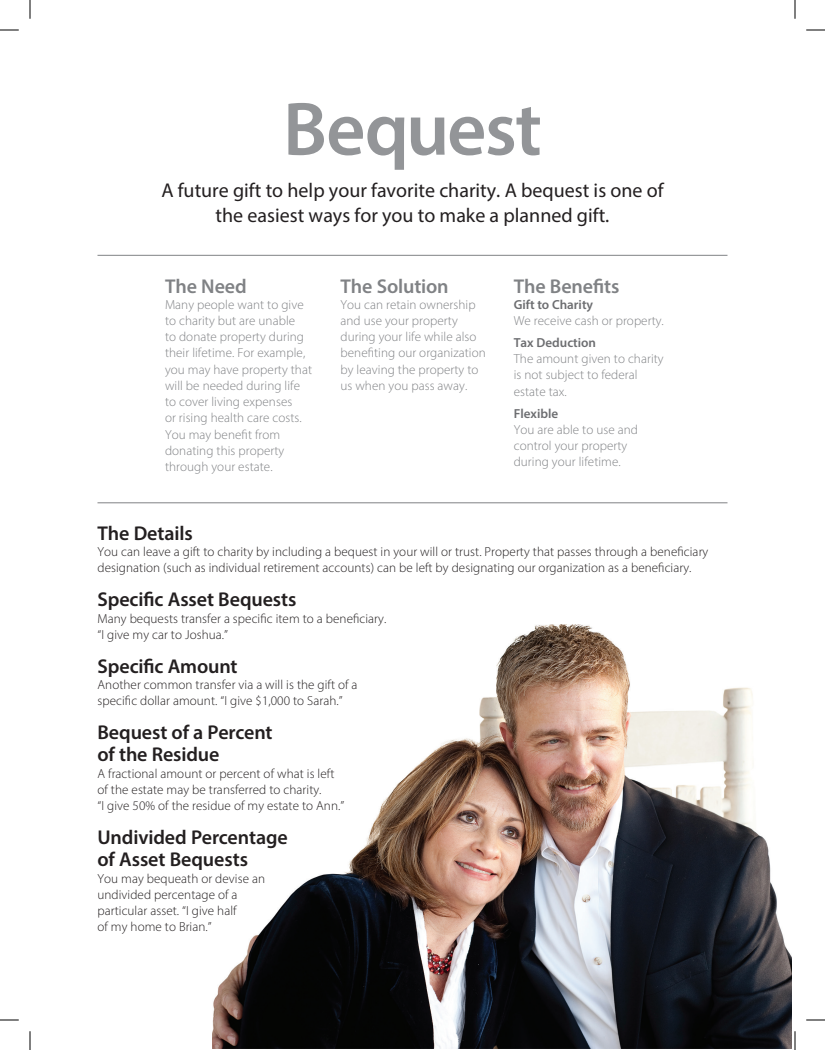
<style>
.page{position:relative;width:825px;height:1050px;background:#fff}
.page>*{position:absolute;margin:0;border:0;box-sizing:border-box;transform-origin:0 0}
.Heads{font:600 76.25px "Myriad Pro";letter-spacing:-.02em;color:#939598}
.Subheads{font:600 20px/22.5px "Myriad Pro";letter-spacing:-.005em;color:#231f20}
.Descriptive_Copy{font:20px/25px "Myriad Pro";color:#231f20;text-align:center}
.Subheads-2{font:600 20px "Myriad Pro";letter-spacing:-.005em;color:#808285}
.Body_Copy{font:300 13.12px/16.2px "Myriad Pro";letter-spacing:.005em;color:#231f20}
.Inset_Body{font:300 13.12px/16.2px "Myriad Pro";letter-spacing:.005em;color:#808285}
.Inset_Subhead_in_Bod{font:600 13.12px "Myriad Pro";color:#6c6d70}
</style>
<div class="page">
<hr style="left:98px;top:502px;width:630px;height:1px;background:#808285">
<hr style="left:98px;top:255px;width:630px;height:1px;background:#808285">
<img style="left:212px;top:624px;width:580px;height:425px">
<svg style="left:0;top:29px;width:19px;height:2px"></svg>
<svg style="left:806px;top:29px;width:19px;height:2px"></svg>
<svg style="left:0;top:1019px;width:19px;height:2px"></svg>
<svg style="left:806px;top:1019px;width:19px;height:2px"></svg>
<svg style="left:29px;top:0;width:2px;height:19px"></svg>
<svg style="left:29px;top:1031px;width:2px;height:19px"></svg>
<svg style="left:794px;top:0;width:2px;height:19px"></svg>
<svg style="left:794px;top:1031px;width:2px;height:19px"></svg>
<p class="Heads" style="left:283px;top:81px;width:260px">Bequest</p>
<p class="Descriptive_Copy" style="left:161px;top:177px;width:504px">A future gift to help your favorite charity. A bequest is one of the easiest ways for you to make a planned gift.</p>
<p class="Subheads-2" style="left:165px;top:273px;width:83px">The Need</p>
<p class="Inset_Body" style="left:165px;top:296px;width:149px">Many people want to give to charity but are unable<br>to donate property during their lifetime. For example, you may have property that will be needed during life to cover living expenses<br>or rising health care costs.<br>You may benefit from donating this property through your estate.</p>
<p class="Subheads-2" style="left:340px;top:273px;width:110px">The Solution</p>
<p class="Inset_Body" style="left:340px;top:296px;width:147px">You can retain ownership and use your property during your life while also benefiting our organization by leaving the property to us when you pass away.</p>
<p class="Subheads-2" style="left:514px;top:273px;width:107px">The Benefits</p>
<p class="Inset_Subhead_in_Bod" style="left:514px;top:296px;width:81px">Gift to Charity</p>
<p class="Inset_Body" style="left:514px;top:312px;width:152px">We receive cash or property.</p>
<p class="Inset_Subhead_in_Bod" style="left:514px;top:334px;width:84px">Tax Deduction</p>
<p class="Inset_Body" style="left:514px;top:351px;width:152px">The amount given to charity is not subject to federal estate tax.</p>
<p class="Inset_Subhead_in_Bod" style="left:514px;top:405px;width:46px">Flexible</p>
<p class="Inset_Body" style="left:514px;top:421px;width:126px">You are able to use and control your property during your lifetime.</p>
<p class="Subheads" style="left:97px;top:522px;width:97px">The Details</p>
<p class="Body_Copy" style="left:98px;top:544px;width:612px">You can leave a gift to charity by including a bequest in your will or trust. Property that passes through a beneficiary designation (such as individual retirement accounts) can be left by designating our organization as a beneficiary.</p>
<p class="Subheads" style="left:98px;top:588px;width:201px">Specific Asset Bequests</p>
<p class="Body_Copy" style="left:98px;top:610px;width:290px">Many bequests transfer a specific item to a beneficiary. “I give my car to Joshua.”</p>
<p class="Subheads" style="left:98px;top:654px;width:142px">Specific Amount</p>
<p class="Body_Copy" style="left:98px;top:676px;width:262px">Another common transfer via a will is the gift of a specific dollar amount. “I give $1,000 to Sarah.”</p>
<p class="Subheads" style="left:98px;top:720px;width:177px">Bequest of a Percent of the Residue</p>
<p class="Body_Copy" style="left:98px;top:765px;width:248px">A fractional amount or percent of what is left of the estate may be transferred to charity.<br>“I give 50% of the residue of my estate to Ann.”</p>
<p class="Subheads" style="left:98px;top:825px;width:192px">Undivided Percentage of Asset Bequests</p>
<p class="Body_Copy" style="left:98px;top:870px;width:169px">You may bequeath or devise an undivided percentage of a particular asset. “I give half<br>of my home to Brian.”</p>
</div>
